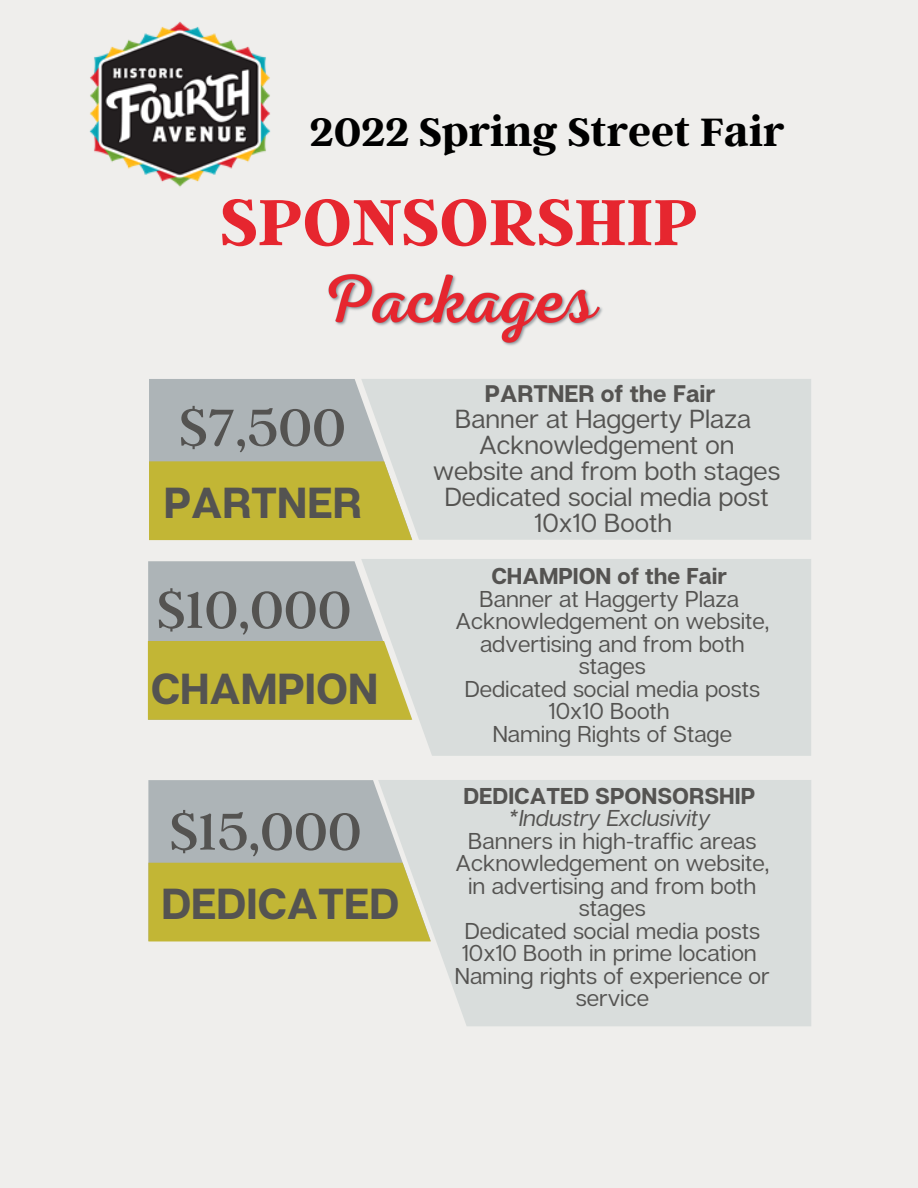
<style>
.page{position:relative;width:918px;height:1188px;background:#efeeec}
.page>*{position:absolute;margin:0;border:0;box-sizing:border-box;transform-origin:0 0}
.t1{font:700 72.6px "Argent CF";color:#e6262f}
.t2{font:57.75px "Argent CF";color:#545351}
.t3{font:700 43.95px "Argent CF";color:#000}
.t4{font:700 43.35px "Articulat CF";color:#545351}
.t5{font:26.1px/25.8px "Articulat CF";color:#545351;text-align:center}
.t6{font:700 24px "Articulat CF";color:#545351}
.t7{font:22.95px/22.5px "Articulat CF";color:#545351;text-align:center}
.t8{font:700 22.95px "Articulat CF";color:#545351}
.t9{font:italic 22.95px "Articulat CF";color:#545351}
</style>
<div class="page">
<div style="left:412px;top:379px;width:399px;height:161px;background:#d9dddc"></div>
<div style="left:361px;top:559px;width:450px;height:197px;background:#d9dddc"></div>
<svg style="left:149px;top:379px;width:263px;height:161px;background:#bcb97f"></svg>
<svg style="left:148px;top:561px;width:264px;height:159px;background:#bcb97e"></svg>
<img style="left:89px;top:21px;width:182px;height:166px">
<img style="left:328px;top:274px;width:275px;height:72px">
<div style="left:148px;top:780px;width:230px;height:83px;background:#adb4b7"></div>
<div style="left:148px;top:863px;width:230px;height:78px;background:#c2b635"></div>
<svg style="left:378px;top:780px;width:433px;height:246px;background:#d9dcd8"></svg>
<p class="t3" style="left:310px;top:103px;width:476px">2022 Spring Street Fair</p>
<p class="t1" style="left:220px;top:175px;width:479px">SPONSORSHIP</p>
<p class="t2" style="left:180px;top:390px;width:168px">$7,500</p>
<p class="t4" style="left:164px;top:476px;width:199px">PARTNER</p>
<p class="t2" style="left:157px;top:572px;width:196px">$10,000</p>
<p class="t4" style="left:151px;top:662px;width:229px">CHAMPION</p>
<p class="t2" style="left:170px;top:794px;width:193px">$15,000</p>
<p class="t4" style="left:161px;top:876px;width:239px">DEDICATED</p>
<p class="t6" style="left:485px;top:378px;width:232px">PARTNER of the Fair</p>
<p class="t5" style="left:455px;top:405px;width:297px">Banner at Haggerty Plaza</p>
<p class="t5" style="left:433px;top:431px;width:348px">Acknowledgement on website and from both stages</p>
<p class="t5" style="left:445px;top:483px;width:325px">Dedicated social media post</p>
<p class="t5" style="left:534px;top:509px;width:140px">10x10 Booth</p>
<p class="t8" style="left:491px;top:562px;width:237px">CHAMPION of the Fair</p>
<p class="t7" style="left:479px;top:587px;width:261px">Banner at Haggerty Plaza</p>
<p class="t7" style="left:455px;top:609px;width:315px">Acknowledgement on website, advertising and from both stages</p>
<p class="t7" style="left:465px;top:677px;width:297px">Dedicated social media posts</p>
<p class="t7" style="left:549px;top:699px;width:123px">10x10 Booth</p>
<p class="t7" style="left:493px;top:722px;width:241px">Naming Rights of Stage</p>
<p class="t8" style="left:464px;top:781px;width:293px">DEDICATED SPONSORSHIP</p>
<p class="t9" style="left:508px;top:804px;width:204px">*Industry Exclusivity</p>
<p class="t7" style="left:468px;top:829px;width:290px">Banners in high-traffic areas</p>
<p class="t7" style="left:455px;top:851px;width:315px">Acknowledgement on website, in advertising and from both stages</p>
<p class="t7" style="left:465px;top:919px;width:297px">Dedicated social media posts</p>
<p class="t7" style="left:462px;top:941px;width:297px">10x10 Booth in prime location</p>
<p class="t7" style="left:455px;top:964px;width:316px">Naming rights of experience or service</p>
</div>
